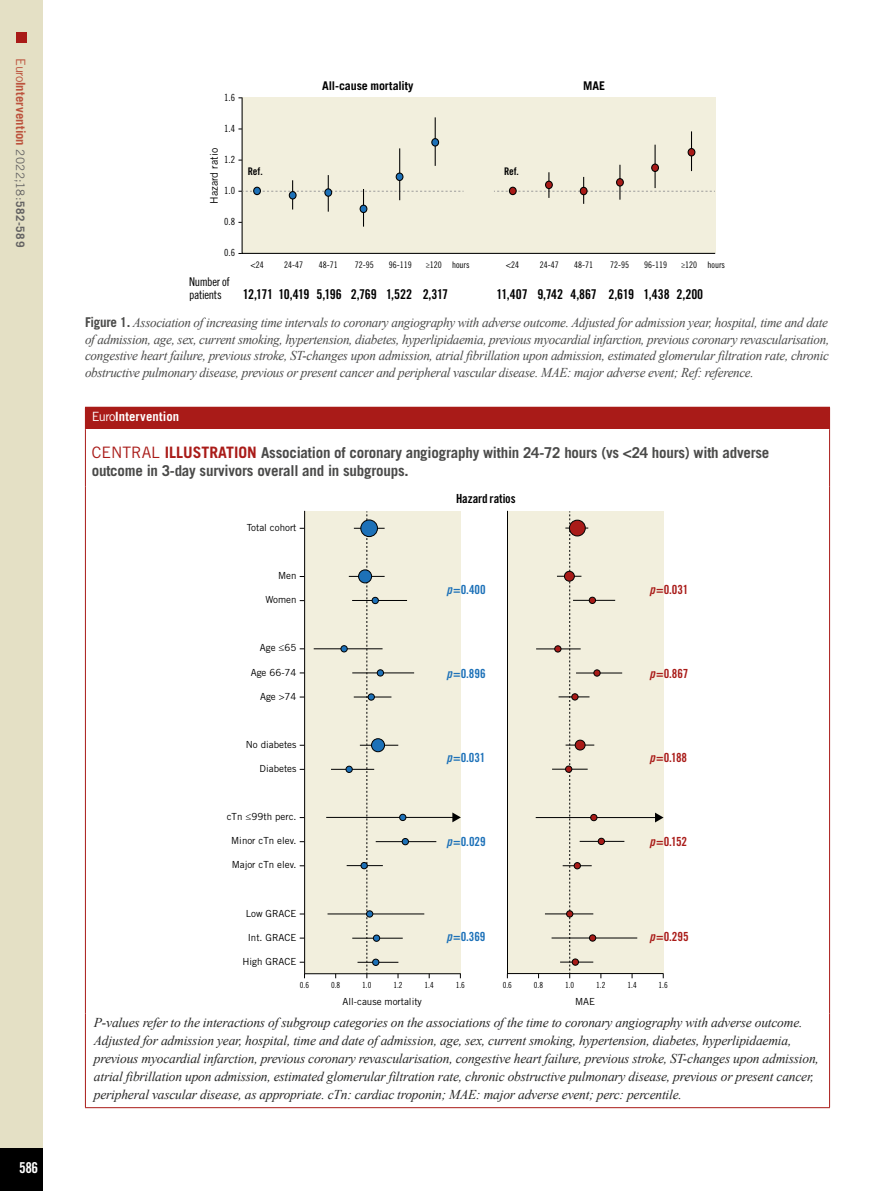
<style>
.page{position:relative;width:893px;height:1191px;background:#fff}
.page>*{position:absolute;margin:0;border:0;box-sizing:border-box;transform-origin:0 0}
.t1{font:700 15px/18px "Trade Gothic LT Std";letter-spacing:-.015em;color:#4a4a49}
.t2{font:15px "Trade Gothic LT Std Bd Cn 20";color:#fff}
.t3{font:italic 13.5px/18px "Times New Roman";letter-spacing:-.015em;color:#282827}
.t4{font:italic 13.5px/16.5px "Times New Roman";letter-spacing:-.025em;color:#4a4a49;text-align:justify}
.t5{font:13.5px "Trade Gothic LT Std Bd Cn 20";letter-spacing:-.02em;color:#000}
.t6{font:700 12.75px "Trade Gothic LT Std";letter-spacing:.005em;color:#bc533d}
.t7{font:700 12.75px "Trade Gothic LT Std";letter-spacing:.005em;color:#fff}
.t8{font:12.6px "Trade Gothic LT Std Bd Cn 20";letter-spacing:-.005em;color:#1d71b8}
.t9{font:12.6px "Trade Gothic LT Std Bd Cn 20";letter-spacing:-.005em;color:#a91b18}
.t10{font:12.6px "Trade Gothic LT Std Bd Cn 20";letter-spacing:-.005em;color:#000}
.t11{font:700 12px "Trade Gothic LT Std";letter-spacing:-.005em;color:#000}
.t12{font:12px/13.5px "Trade Gothic LT Std Cn 18";letter-spacing:-.025em;color:#000}
.t13{font:10.5px "Trade Gothic LT Std";color:#000}
.t14{font:10.5px "Trade Gothic LT Std Bd Cn 20";color:#000}
.t15{font:9.9px "Trade Gothic LT Std Cn 18";color:#000}
.t16{font:9.75px "Trade Gothic LT Std";color:#000}
.t17{font:9px "Trade Gothic LT Std Cn 18";color:#000}
.t18{font:8.4px "Trade Gothic LT Std Cn 18";color:#000}
.s1{font-weight:400}
.s2{font-weight:400;font-size:11.7px;color:#646363}
.s3{font-size:11.7px;color:#646363}
.s4{font-family:"Trade Gothic LT Std";font-weight:700;font-style:normal}
.s5{font-weight:400;font-size:15.75px;color:#a91b18}
.s6{font-size:15.75px;color:#a91b18}
.s7{font-family:"Trade Gothic LT Std Bd Cn 20 Obl"}
</style>
<div class="page">
<div style="left:0;top:0;width:43px;height:1191px;background:#e4e0c5"></div>
<div style="left:0;top:1148px;width:43px;height:43px;background:#000"></div>
<div style="left:16px;top:32px;width:10px;height:10px;background:#a91b18"></div>
<div style="left:241px;top:97px;width:475px;height:157px;background:#f2efdd"></div>
<div style="left:238px;top:116px;width:226px;height:112px;background:#f2efdd"></div>
<div style="left:432px;top:139px;width:7px;height:7px;background:#1d71b8;border-radius:50%"></div>
<div style="left:431px;top:138px;width:8px;height:9px;border:1px solid #000;border-radius:50%"></div>
<div style="left:494px;top:130px;width:221px;height:75px;background:#f2efdd"></div>
<div style="left:688px;top:149px;width:7px;height:7px;background:#a91b18;border-radius:50%"></div>
<div style="left:688px;top:148px;width:7px;height:8px;border:1px solid #000;border-radius:50%"></div>
<div style="left:85px;top:407px;width:745px;height:22px;background:#a91b18"></div>
<hr style="left:85px;top:486px;width:1px;height:527px;background:#a91b18">
<hr style="left:829px;top:486px;width:1px;height:527px;background:#a91b18">
<hr style="left:85px;top:429px;width:1px;height:57px;background:#a91b18">
<hr style="left:829px;top:429px;width:1px;height:57px;background:#a91b18">
<hr style="left:85px;top:1013px;width:1px;height:94px;background:#a91b18">
<hr style="left:829px;top:1013px;width:1px;height:94px;background:#a91b18">
<hr style="left:85px;top:1107px;width:745px;height:1px;background:#a91b18">
<svg style="left:299px;top:510px;width:365px;height:469px;background:#edeadc"></svg>
<div style="left:572px;top:958px;width:7px;height:7px;border:1px solid #000;border-radius:50%"></div>
<p class="t6" style="left:29px;top:58px;width:190px;rotate:90deg"><span class="s1">Euro</span>Intervention <span class="s2">2022;18:</span><span class="s3">582-589</span></p>
<p class="t2" style="left:19px;top:1158px;width:21px">586</p>
<p class="t15" style="left:224px;top:91px;width:12px">1.6</p>
<p class="t15" style="left:224px;top:123px;width:12px">1.4</p>
<p class="t15" style="left:224px;top:154px;width:12px">1.2</p>
<p class="t15" style="left:224px;top:185px;width:12px">1.0</p>
<p class="t15" style="left:224px;top:216px;width:12px">0.8</p>
<p class="t15" style="left:224px;top:247px;width:12px">0.6</p>
<p class="t13" style="left:208px;top:204px;width:57px;rotate:-90deg">Hazard ratio</p>
<p class="t12" style="left:189px;top:274px;width:42px">Number of patients</p>
<p class="t14" style="left:248px;top:165px;width:16px">Ref.</p>
<p class="t11" style="left:322px;top:79px;width:93px">All-cause mortality</p>
<p class="t14" style="left:504px;top:165px;width:16px">Ref.</p>
<p class="t11" style="left:583px;top:79px;width:23px">MAE</p>
<p class="t17" style="left:250px;top:259px;width:15px">&lt;24</p>
<p class="t17" style="left:284px;top:259px;width:20px">24-47</p>
<p class="t17" style="left:319px;top:259px;width:20px">48-71</p>
<p class="t17" style="left:355px;top:259px;width:20px">72-95</p>
<p class="t17" style="left:389px;top:259px;width:24px">96-119</p>
<p class="t17" style="left:426px;top:259px;width:18px">≥120</p>
<p class="t17" style="left:452px;top:259px;width:19px">hours</p>
<p class="t17" style="left:506px;top:259px;width:15px">&lt;24</p>
<p class="t17" style="left:540px;top:259px;width:20px">24-47</p>
<p class="t17" style="left:574px;top:259px;width:20px">48-71</p>
<p class="t17" style="left:610px;top:259px;width:20px">72-95</p>
<p class="t17" style="left:644px;top:259px;width:24px">96-119</p>
<p class="t17" style="left:681px;top:259px;width:45px">≥120 hours</p>
<p class="t5" style="left:243px;top:286px;width:207px">12,171 10,419 5,196 2,769 1,522 2,317</p>
<p class="t5" style="left:496px;top:286px;width:208px">11,407 9,742 4,867 2,619 1,438 2,200</p>
<p class="t4" style="left:85px;top:314px;width:746px"><span class="s4">Figure 1.</span> Association of increasing time intervals to coronary angiography with adverse outcome. Adjusted for admission year, hospital, time and date of admission, age, sex, current smoking, hypertension, diabetes, hyperlipidaemia, previous myocardial infarction, previous coronary revascularisation, congestive heart failure, previous stroke, ST-changes upon admission, atrial fibrillation upon admission, estimated glomerular filtration rate, chronic obstructive pulmonary disease, previous or present cancer and peripheral vascular disease. MAE: major adverse event; Ref: reference.</p>
<p class="t7" style="left:92px;top:409px;width:89px"><span class="s1">Euro</span>Intervention</p>
<p class="t1" style="left:92px;top:443px;width:679px"><span class="s5">CENTRAL</span> <span class="s6">ILLUSTRATION</span> Association of coronary angiography within 24-72 hours (vs &lt;24 hours) with adverse outcome in 3-day survivors overall and in subgroups.</p>
<p class="t16" style="left:247px;top:521px;width:51px">Total cohort</p>
<p class="t16" style="left:278px;top:570px;width:20px">Men</p>
<p class="t16" style="left:265px;top:594px;width:33px">Women</p>
<p class="t16" style="left:260px;top:642px;width:38px">Age ≤65</p>
<p class="t16" style="left:251px;top:666px;width:47px">Age 66-74</p>
<p class="t16" style="left:260px;top:690px;width:38px">Age &gt;74</p>
<p class="t16" style="left:246px;top:738px;width:52px">No diabetes</p>
<p class="t16" style="left:260px;top:762px;width:38px">Diabetes</p>
<p class="t16" style="left:227px;top:810px;width:71px">cTn ≤99th perc.</p>
<p class="t16" style="left:231px;top:835px;width:67px">Minor cTn elev.</p>
<p class="t16" style="left:232px;top:859px;width:66px">Major cTn elev.</p>
<p class="t16" style="left:246px;top:907px;width:52px">Low GRACE</p>
<p class="t16" style="left:248px;top:931px;width:50px">Int. GRACE</p>
<p class="t16" style="left:243px;top:955px;width:55px">High GRACE</p>
<p class="t10" style="left:456px;top:491px;width:61px">Hazard ratios</p>
<p class="t8" style="left:446px;top:581px;width:41px"><span class="s7">p</span>=0.400</p>
<p class="t9" style="left:649px;top:581px;width:40px"><span class="s7">p</span>=0.031</p>
<p class="t8" style="left:446px;top:665px;width:41px"><span class="s7">p</span>=0.896</p>
<p class="t9" style="left:649px;top:665px;width:40px"><span class="s7">p</span>=0.867</p>
<p class="t8" style="left:446px;top:749px;width:40px"><span class="s7">p</span>=0.031</p>
<p class="t9" style="left:649px;top:749px;width:39px"><span class="s7">p</span>=0.188</p>
<p class="t8" style="left:446px;top:834px;width:41px"><span class="s7">p</span>=0.029</p>
<p class="t9" style="left:649px;top:834px;width:39px"><span class="s7">p</span>=0.152</p>
<p class="t8" style="left:446px;top:929px;width:41px"><span class="s7">p</span>=0.369</p>
<p class="t9" style="left:649px;top:929px;width:41px"><span class="s7">p</span>=0.295</p>
<p class="t18" style="left:300px;top:979px;width:11px">0.6</p>
<p class="t18" style="left:331px;top:979px;width:11px">0.8</p>
<p class="t18" style="left:362px;top:979px;width:11px">1.0</p>
<p class="t18" style="left:393px;top:979px;width:11px">1.2</p>
<p class="t18" style="left:425px;top:979px;width:11px">1.4</p>
<p class="t18" style="left:456px;top:979px;width:11px">1.6</p>
<p class="t18" style="left:503px;top:979px;width:11px">0.6</p>
<p class="t18" style="left:534px;top:979px;width:11px">0.8</p>
<p class="t18" style="left:565px;top:979px;width:11px">1.0</p>
<p class="t18" style="left:596px;top:979px;width:11px">1.2</p>
<p class="t18" style="left:627px;top:979px;width:11px">1.4</p>
<p class="t18" style="left:659px;top:979px;width:11px">1.6</p>
<p class="t16" style="left:342px;top:995px;width:81px">All-cause mortality</p>
<p class="t16" style="left:575px;top:995px;width:22px">MAE</p>
<p class="t3" style="left:94px;top:1013px;width:726px">P-values refer to the interactions of subgroup categories on the associations of the time to coronary angiography with adverse outcome.<br>Adjusted for admission year, hospital, time and date of admission, age, sex, current smoking, hypertension, diabetes, hyperlipidaemia, previous myocardial infarction, previous coronary revascularisation, congestive heart failure, previous stroke, ST-changes upon admission, atrial fibrillation upon admission, estimated glomerular filtration rate, chronic obstructive pulmonary disease, previous or present cancer, peripheral vascular disease, as appropriate. cTn: cardiac troponin; MAE: major adverse event; perc: percentile.</p>
</div>
